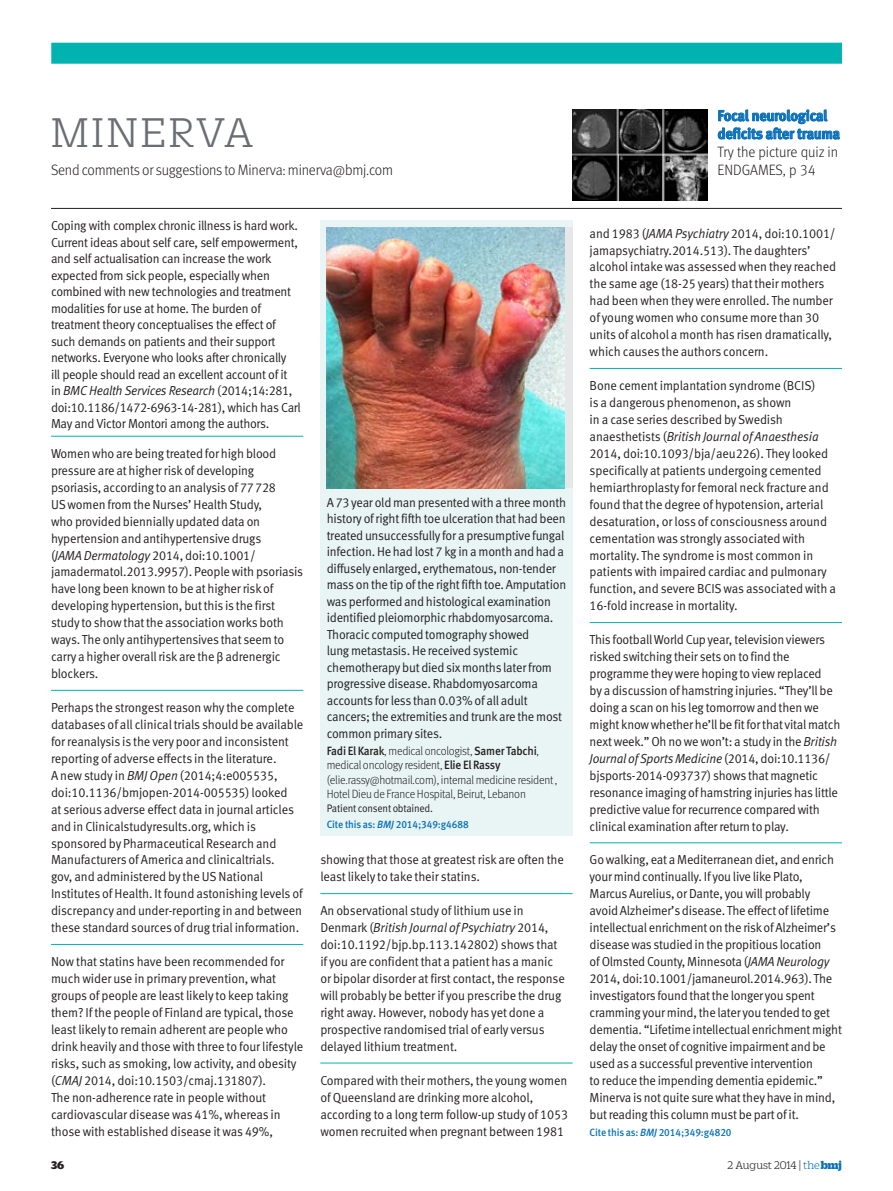
<style>
.page{position:relative;width:893px;height:1191px;background:#fff}
.page>*{position:absolute;margin:0;border:0;box-sizing:border-box;transform-origin:0 0}
.t1{font:300 45px "Duplicate Slab";letter-spacing:.06em;color:#6a6d73}
._10pt_Link{font:300 15px/18px "Meta Pro";letter-spacing:-.015em;color:#231f20;scale:.95 1}
._8pt_Link_bold{font:700 15px/18px "Meta Pro";letter-spacing:-.015em;color:#0970b9;scale:.95 1}
.minerva_text{font:13.05px/17px "Meta Pro Normal";letter-spacing:-.015em;color:#231f20;scale:.95 1}
.minerva_Pic_text{font:13.05px/16.5px "Meta Pro Normal";letter-spacing:-.02em;color:#231f20;scale:.95 1}
.Author_details{font:300 12px/14.2px "Meta Pro";letter-spacing:-.02em;color:#231f20;scale:.95 1}
.t2{font:300 12px "Duplicate Slab";color:#231f20}
.t3{font:900 12px "Duplicate Slab";color:#231f20}
.acknol_sup_cor_to__r{font:10.8px "Meta Pro Normal";letter-spacing:-.02em;color:#231f20;scale:.93 1}
.citation{font:500 10.5px "Meta Pro";letter-spacing:-.01em;color:#0970b9;scale:.95 1}
.s1{font-style:italic}
.s2{font-weight:500}
.s3{font-family:"Meta Headline OT"}
.s4{color:#0970b9}
.s5{font-weight:900;color:#0970b9}
</style>
<div class="page">
<div style="left:51px;top:43px;width:791px;height:21px;background:#00b3b0"></div>
<hr style="left:51px;top:208px;width:791px;height:1px;background:#231f20">
<svg style="left:718px;top:109px;width:122px;height:30px"></svg>
<hr style="left:51px;top:436px;width:252px;height:1px;background:#00b3b0">
<hr style="left:51px;top:690px;width:252px;height:1px;background:#00b3b0">
<hr style="left:51px;top:944px;width:252px;height:1px;background:#00b3b0">
<hr style="left:320px;top:893px;width:253px;height:1px;background:#00b3b0">
<hr style="left:320px;top:1062px;width:253px;height:1px;background:#00b3b0">
<hr style="left:590px;top:368px;width:252px;height:1px;background:#00b3b0">
<hr style="left:590px;top:622px;width:252px;height:1px;background:#00b3b0">
<hr style="left:590px;top:842px;width:252px;height:1px;background:#00b3b0">
<div style="left:320px;top:220px;width:253px;height:616px;background:#e8f5f4"></div>
<div style="left:327px;top:227px;width:246px;height:261px;background:#e6e7e9"></div>
<img style="left:327px;top:227px;width:238px;height:261px">
<img style="left:573px;top:109px;width:134px;height:92px">
<p class="t1" style="left:51px;top:105px;width:204px">MINERVA</p>
<p class="_10pt_Link" style="left:51px;top:160px;width:361px">Send comments or suggestions to Minerva: minerva@bmj.com</p>
<p class="minerva_text" style="left:51px;top:216px;width:265px;line-height:16.5px">Coping with complex chronic illness is hard work.<br>Current ideas about self care, self empowerment, and self actualisation can increase the work expected from sick people, especially when combined with new technologies and treatment modalities for use at home. The burden of treatment theory conceptualises the effect of such demands on patients and their support networks. Everyone who looks after chronically<br>ill people should read an excellent account of it<br>in <span class="s1">BMC Health Services Research</span> (2014;14:281, doi:10.1186/1472-6963-14-281), which has Carl May and Victor Montori among the authors.</p>
<p class="minerva_text" style="left:51px;top:444px;width:267px">Women who are being treated for high blood pressure are at higher risk of developing psoriasis, according to an analysis of 77728<br>US women from the Nurses’ Health Study,<br>who provided biennially updated data on hypertension and antihypertensive drugs<br>(<span class="s1">JAMA Dermatology</span> 2014, doi:10.1001/ jamadermatol.2013.9957). People with psoriasis have long been known to be at higher risk of developing hypertension, but this is the first study to show that the association works both ways. The only antihypertensives that seem to carry a higher overall risk are the β adrenergic blockers.</p>
<p class="minerva_text" style="left:51px;top:698px;width:267px">Perhaps the strongest reason why the complete databases of all clinical trials should be available for reanalysis is the very poor and inconsistent reporting of adverse effects in the literature.<br>A new study in <span class="s1">BMJ Open</span> (2014;4:e005535, doi:10.1136/bmjopen-2014-005535) looked<br>at serious adverse effect data in journal articles and in Clinicalstudyresults.org, which is sponsored by Pharmaceutical Research and Manufacturers of America and clinicaltrials.<br>gov, and administered by the US National Institutes of Health. It found astonishing levels of discrepancy and under-reporting in and between these standard sources of drug trial information.</p>
<p class="minerva_text" style="left:51px;top:952px;width:267px">Now that statins have been recommended for much wider use in primary prevention, what groups of people are least likely to keep taking them? If the people of Finland are typical, those least likely to remain adherent are people who drink heavily and those with three to four lifestyle risks, such as smoking, low activity, and obesity (<span class="s1">CMAJ</span> 2014, doi:10.1503/cmaj.131807).<br>The non-adherence rate in people without cardiovascular disease was 41%, whereas in those with established disease it was 49%,</p>
<p class="minerva_Pic_text" style="left:327px;top:493px;width:254px">A 73 year old man presented with a three month history of right fifth toe ulceration that had been treated unsuccessfully for a presumptive fungal infection. He had lost 7 kg in a month and had a diffusely enlarged, erythematous, non-tender mass on the tip of the right fifth toe. Amputation was performed and histological examination identified pleiomorphic rhabdomyosarcoma.<br>Thoracic computed tomography showed<br>lung metastasis. He received systemic chemotherapy but died six months later from progressive disease. Rhabdomyosarcoma accounts for less than 0.03% of all adult cancers; the extremities and trunk are the most common primary sites.</p>
<p class="Author_details" style="left:327px;top:743px;width:244px"><span class="s2">Fadi El Karak</span>, medical oncologist, <span class="s2">Samer Tabchi</span>, medical oncology resident, <span class="s2">Elie El Rassy </span>(elie.rassy@hotmail.com), internal medicine resident , Hotel Dieu de France Hospital, Beirut, Lebanon</p>
<p class="acknol_sup_cor_to__r" style="left:327px;top:800px;width:116px">Patient consent obtained.</p>
<p class="citation" style="left:327px;top:816px;width:151px">Cite this as: <span class="s1">BMJ</span> 2014;349:g4688</p>
<p class="minerva_text" style="left:320px;top:850px;width:258px">showing that those at greatest risk are often the least likely to take their statins.</p>
<p class="minerva_text" style="left:320px;top:901px;width:259px">An observational study of lithium use in Denmark (<span class="s1">British Journal of Psychiatry</span> 2014, doi:10.1192/bjp.bp.113.142802) shows that if you are confident that a patient has a manic or bipolar disorder at first contact, the response will probably be better if you prescribe the drug right away. However, nobody has yet done a prospective randomised trial of early versus delayed lithium treatment.</p>
<p class="minerva_text" style="left:320px;top:1070px;width:262px">Compared with their mothers, the young women of Queensland are drinking more alcohol, according to a long term follow-up study of 1053 women recruited when pregnant between 1981</p>
<p class="_8pt_Link_bold" style="left:718px;top:106px;width:130px">Focal neurological deficits after trauma</p>
<p class="_10pt_Link" style="left:718px;top:142px;width:128px">Try the picture quiz in<br>ENDGAMES, p 34</p>
<p class="minerva_text" style="left:590px;top:224px;width:261px">and 1983 (<span class="s1">JAMA Psychiatry</span> 2014, doi:10.1001/ jamapsychiatry.2014.513). The daughters’ alcohol intake was assessed when they reached the same age (18-25 years) that their mothers had been when they were enrolled. The number of young women who consume more than 30 units of alcohol a month has risen dramatically, which causes the authors concern.</p>
<p class="minerva_text" style="left:590px;top:376px;width:261px">Bone cement implantation syndrome (BCIS)<br>is a dangerous phenomenon, as shown<br>in a case series described by Swedish anaesthetists (<span class="s1">British Journal of Anaesthesia </span>2014, doi:10.1093/bja/aeu226). They looked specifically at patients undergoing cemented hemiarthroplasty for femoral neck fracture and found that the degree of hypotension, arterial desaturation, or loss of consciousness around cementation was strongly associated with mortality. The syndrome is most common in patients with impaired cardiac and pulmonary function, and severe BCIS was associated with a 16-fold increase in mortality.</p>
<p class="minerva_text" style="left:590px;top:630px;width:265px">This football World Cup year, television viewers risked switching their sets on to find the programme they were hoping to view replaced<br>by a discussion of hamstring injuries. “They’ll be doing a scan on his leg tomorrow and then we might know whether he’ll be fit for that vital match next week.” Oh no we won’t: a study in the <span class="s1">British Journal of Sports Medicine</span> (2014, doi:10.1136/ bjsports-2014-093737) shows that magnetic resonance imaging of hamstring injuries has little predictive value for recurrence compared with clinical examination after return to play.</p>
<p class="minerva_text" style="left:590px;top:850px;width:267px">Go walking, eat a Mediterranean diet, and enrich your mind continually. If you live like Plato, Marcus Aurelius, or Dante, you will probably avoid Alzheimer’s disease. The effect of lifetime intellectual enrichment on the risk of Alzheimer’s disease was studied in the propitious location<br>of Olmsted County, Minnesota (<span class="s1">JAMA Neurology </span>2014, doi:10.1001/jamaneurol.2014.963). The investigators found that the longer you spent cramming your mind, the later you tended to get dementia. “Lifetime intellectual enrichment might delay the onset of cognitive impairment and be used as a successful preventive intervention<br>to reduce the impending dementia epidemic.” Minerva is not quite sure what they have in mind, but reading this column must be part of it.</p>
<p class="citation" style="left:590px;top:1123px;width:151px">Cite this as: <span class="s1">BMJ</span> 2014;349:g4820</p>
<p class="t3" style="left:51px;top:1157px;width:15px">36</p>
<p class="t2" style="left:728px;top:1158px;width:116px">2 August 2014 <span class="s3">|</span> <span class="s4">the</span> <span class="s5">bmj</span></p>
</div>
